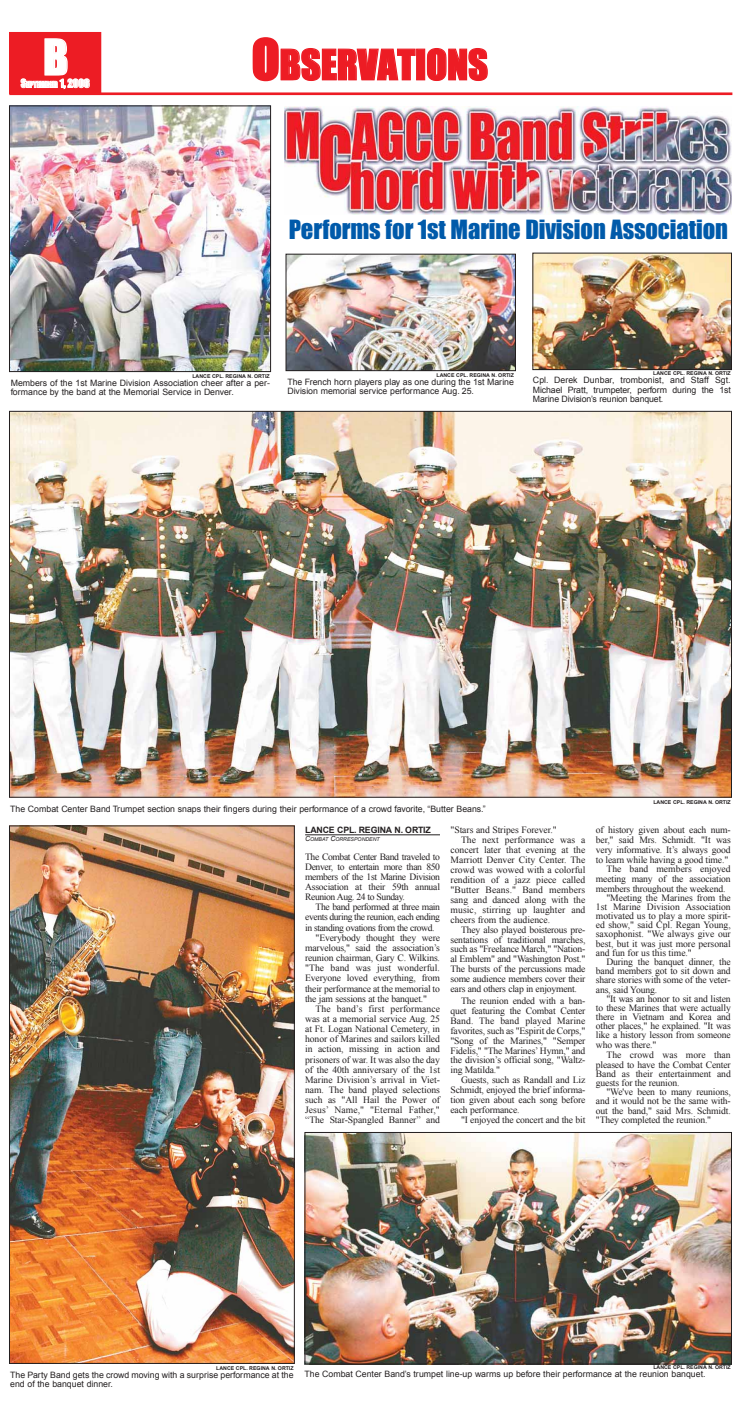
<style>
.page{position:relative;width:741px;height:1418px;background:#fff}
.page>*{position:absolute;margin:0;border:0;box-sizing:border-box;transform-origin:0 0}
.t1{font:45.5px "Impact";color:#fff}
.t2{font:38.68px "Impact";letter-spacing:-.005em;color:#ed1c24}
.t3{font:24.5px "Impact";letter-spacing:-.005em;color:#005aaa}
.t4{font:9.62px/10px "Times New Roman";letter-spacing:-.015em;color:#231f20;text-align:justify}
.t5{font:9.62px "Times New Roman";letter-spacing:-.04em;color:#231f20}
.t6{font:9.62px "Times New Roman";letter-spacing:.01em;color:#231f20}
.t7{font:9.62px "Times New Roman";letter-spacing:.005em;color:#231f20}
.t8{font:9.62px "Times New Roman";letter-spacing:.015em;color:#231f20}
.t9{font:8.75px/9.2px "Arial";color:#231f20}
.t10{font:700 8.75px "Arial";letter-spacing:-.015em;color:#231f20}
.t11{font:7.88px "Impact";letter-spacing:-.005em;color:#fff}
.t12{font:700 5.25px "Arial";color:#231f20}
.t13{font:italic 5.25px "Arial";color:#231f20}
.s1{font-size:10.5px}
.s2{font-size:51.62px}
.s3{font-size:7px}
</style>
<div class="page">
<hr style="left:9px;top:92px;width:723px;height:3px;background:#ed1c24">
<div style="left:10px;top:32px;width:91px;height:61px;background:#ed1c24"></div>
<svg style="left:21px;top:38px;width:69px;height:51px"></svg>
<svg style="left:252px;top:37px;width:164px;height:45px"></svg>
<div style="left:416px;top:49px;width:9px;height:31px;border:1px solid #ed1c24"></div>
<svg style="left:426px;top:48px;width:62px;height:33px"></svg>
<hr style="left:305px;top:834px;width:135px;height:1px;background:#231f20">
<img style="left:11px;top:108px;width:257px;height:262px">
<div style="left:9px;top:106px;width:261px;height:266px;border:1px solid #231f20"></div>
<img style="left:306px;top:1134px;width:423px;height:228px">
<div style="left:304px;top:1132px;width:427px;height:232px;border:1px solid #231f20"></div>
<img style="left:11px;top:413px;width:718px;height:382px">
<img style="left:11px;top:827px;width:281px;height:534px">
<div style="left:9px;top:825px;width:285px;height:538px;border:1px solid #231f20"></div>
<img style="left:534px;top:255px;width:195px;height:113px">
<div style="left:532px;top:253px;width:199px;height:117px;border:1px solid #231f20"></div>
<img style="left:288px;top:256px;width:225px;height:113px">
<div style="left:286px;top:254px;width:229px;height:117px;border:1px solid #231f20"></div>
<img style="left:284px;top:106px;width:447px;height:108px">
<h1 class="t1" style="left:43px;top:42px;width:27px">B</h1>
<p class="t11" style="left:21px;top:82px;width:70px"><span class="s1">S</span>EPTEMBER <span class="s1">1, 2006</span></p>
<h2 class="t2" style="left:251px;top:52px;width:238px"><span class="s2">O</span>BSERVATIONS</h2>
<h3 class="t3" style="left:288px;top:222px;width:440px">Performs for 1st Marine Division Association</h3>
<p class="t12" style="left:192px;top:373px;width:79px">LANCE CPL. REGINA N. ORTIZ</p>
<p class="t9" style="left:11px;top:378px;width:260px">Members of the 1st Marine Division Association cheer after a per&shy;formance by the band at the Memorial Service in Denver.</p>
<p class="t12" style="left:436px;top:372px;width:79px">LANCE CPL. REGINA N. ORTIZ</p>
<p class="t9" style="left:287px;top:378px;width:228px">The French horn players play as one during the 1st Marine<br>Division memorial service performance Aug. 25.</p>
<p class="t12" style="left:653px;top:370px;width:79px">LANCE CPL. REGINA N. ORTIZ</p>
<p class="t9" style="left:532px;top:376px;width:199px;text-align:justify">Cpl. Derek Dunbar, trombonist, and Staff Sgt.<br>Michael Pratt, trumpeter, perform during the 1st Marine Division’s reunion banquet.</p>
<p class="t9" style="left:10px;top:804px;width:476px">The Combat Center Band Trumpet section snaps their fingers during their performance of a crowd favorite, “Butter Beans.”</p>
<p class="t12" style="left:653px;top:798px;width:79px">LANCE CPL. REGINA N. ORTIZ</p>
<p class="t10" style="left:305px;top:823px;width:127px">LANCE CPL. REGINA N. ORTIZ</p>
<p class="t13" style="left:305px;top:835px;width:76px"><span class="s3">C</span>OMBAT <span class="s3">C</span>ORRESPONDENT</p>
<p class="t4" style="left:305px;top:851px;width:136px">The Combat Center Band traveled to Denver, to entertain more than 850 members of the 1st Marine Division Association at their 59th annual Reunion Aug. 24 to Sunday.</p>
<p class="t5" style="left:315px;top:900px;width:126px">The band performed at three main</p>
<p class="t5" style="left:305px;top:910px;width:136px">events during the reunion, each ending</p>
<p class="t5" style="left:305px;top:921px;width:131px">in standing ovations from the crowd.</p>
<p class="t4" style="left:315px;top:932px;width:126px">"Everybody thought they were</p>
<p class="t4" style="left:305px;top:942px;width:136px">marvelous," said the association’s</p>
<p class="t4" style="left:305px;top:952px;width:136px">reunion chairman, Gary C. Wilkins.</p>
<p class="t7" style="left:305px;top:961px;width:136px">"The band was just wonderful.</p>
<p class="t4" style="left:305px;top:973px;width:136px">Everyone loved everything, from</p>
<p class="t4" style="left:305px;top:983px;width:136px">their performance at the memorial to</p>
<p class="t4" style="left:305px;top:993px;width:123px">the jam sessions at the banquet."</p>
<p class="t6" style="left:315px;top:1002px;width:126px">The band’s first performance</p>
<p class="t4" style="left:305px;top:1013px;width:136px">was at a memorial service Aug. 25</p>
<p class="t4" style="left:305px;top:1023px;width:136px">at Ft. Logan National Cemetery, in</p>
<p class="t4" style="left:305px;top:1034px;width:136px">honor of Marines and sailors killed</p>
<p class="t4" style="left:305px;top:1044px;width:136px">in action, missing in action and</p>
<p class="t4" style="left:305px;top:1054px;width:136px">prisoners of war. It was also the day</p>
<p class="t4" style="left:305px;top:1064px;width:136px">of the 40th anniversary of the 1st</p>
<p class="t4" style="left:305px;top:1074px;width:136px">Marine Division’s arrival in Viet-</p>
<p class="t4" style="left:305px;top:1084px;width:136px">nam. The band played selections</p>
<p class="t4" style="left:305px;top:1094px;width:136px">such as "All Hail the Power of</p>
<p class="t6" style="left:305px;top:1103px;width:136px">Jesus’ Name," "Eternal Father,"</p>
<p class="t4" style="left:305px;top:1115px;width:136px">“The Star-Spangled Banner” and</p>
<p class="t4" style="left:450px;top:824px;width:108px">"Stars and Stripes Forever."</p>
<p class="t7" style="left:461px;top:833px;width:126px">The next performance was a</p>
<p class="t4" style="left:450px;top:844px;width:136px">concert later that evening at the</p>
<p class="t4" style="left:450px;top:854px;width:136px">Marriott Denver City Center. The</p>
<p class="t4" style="left:450px;top:864px;width:136px">crowd was wowed with a colorful</p>
<p class="t4" style="left:450px;top:874px;width:136px">rendition of a jazz piece called</p>
<p class="t8" style="left:450px;top:883px;width:136px">"Butter Beans." Band members</p>
<p class="t4" style="left:450px;top:894px;width:136px">sang and danced along with the</p>
<p class="t6" style="left:450px;top:903px;width:136px">music, stirring up laughter and</p>
<p class="t4" style="left:450px;top:914px;width:101px">cheers from the audience.</p>
<p class="t4" style="left:461px;top:924px;width:126px">They also played boisterous pre-</p>
<p class="t4" style="left:450px;top:934px;width:136px">sentations of traditional marches,</p>
<p class="t4" style="left:450px;top:944px;width:136px">such as "Freelance March," "Nation-</p>
<p class="t4" style="left:450px;top:954px;width:136px">al Emblem" and "Washington Post."</p>
<p class="t4" style="left:450px;top:964px;width:136px">The bursts of the percussions made</p>
<p class="t4" style="left:450px;top:974px;width:136px">some audience members cover their</p>
<p class="t4" style="left:450px;top:984px;width:128px">ears and others clap in enjoyment.</p>
<p class="t4" style="left:450px;top:995px;width:136px;text-indent:11px">The reunion ended with a ban&shy;quet featuring the Combat Center Band. The band played Marine favorites, such as "Espirit de Corps," "Song of the Marines," "Semper Fidelis," "The Marines’ Hymn," and the division’s official song, "Waltz&shy;ing Matilda."</p>
<p class="t4" style="left:450px;top:1075px;width:136px;text-indent:11px">Guests, such as Randall and Liz Schmidt, enjoyed the brief informa&shy;tion given about each song before each performance.</p>
<p class="t4" style="left:461px;top:1115px;width:126px">"I enjoyed the concert and the bit</p>
<p class="t4" style="left:595px;top:824px;width:136px">of history given about each num-</p>
<p class="t4" style="left:595px;top:834px;width:136px">ber," said Mrs. Schmidt. "It was</p>
<p class="t4" style="left:595px;top:844px;width:136px">very informative. It’s always good</p>
<p class="t4" style="left:595px;top:854px;width:134px">to learn while having a good time."</p>
<p class="t7" style="left:606px;top:862px;width:126px">The band members enjoyed</p>
<p class="t4" style="left:595px;top:873px;width:136px">meeting many of the association</p>
<p class="t4" style="left:595px;top:883px;width:131px">members throughout the weekend.</p>
<p class="t4" style="left:606px;top:892px;width:126px">"Meeting the Marines from the</p>
<p class="t4" style="left:595px;top:901px;width:136px">1st Marine Division Association</p>
<p class="t4" style="left:595px;top:910px;width:136px">motivated us to play a more spirit-</p>
<p class="t4" style="left:595px;top:920px;width:136px">ed show," said Cpl. Regan Young,</p>
<p class="t4" style="left:595px;top:929px;width:136px">saxophonist. "We always give our</p>
<p class="t4" style="left:595px;top:938px;width:136px">best, but it was just more personal</p>
<p class="t4" style="left:595px;top:947px;width:97px">and fun for us this time."</p>
<p class="t4" style="left:606px;top:956px;width:126px">During the banquet dinner, the</p>
<p class="t4" style="left:595px;top:965px;width:136px">band members got to sit down and</p>
<p class="t4" style="left:595px;top:975px;width:136px">share stories with some of the veter-</p>
<p class="t4" style="left:595px;top:984px;width:63px">ans, said Young.</p>
<p class="t4" style="left:606px;top:993px;width:126px">"It was an honor to sit and listen</p>
<p class="t4" style="left:595px;top:1002px;width:136px">to these Marines that were actually</p>
<p class="t4" style="left:595px;top:1011px;width:136px">there in Vietnam and Korea and</p>
<p class="t4" style="left:595px;top:1021px;width:136px">other places," he explained. "It was</p>
<p class="t4" style="left:595px;top:1030px;width:136px">like a history lesson from someone</p>
<p class="t4" style="left:595px;top:1039px;width:62px">who was there."</p>
<p class="t4" style="left:595px;top:1050px;width:136px;line-height:9.2px;text-indent:11px">The crowd was more than pleased to have the Combat Center Band as their entertainment and guests for the reunion.</p>
<p class="t4" style="left:595px;top:1087px;width:136px;line-height:9.2px;text-indent:11px">"We've been to many reunions, and it would not be the same with&shy;out the band," said Mrs. Schmidt. "They completed the reunion."</p>
<p class="t12" style="left:216px;top:1364px;width:79px">LANCE CPL. REGINA N. ORTIZ</p>
<p class="t9" style="left:10px;top:1370px;width:285px">The Party Band gets the crowd moving with a surprise performance at the end of the banquet dinner.</p>
<p class="t12" style="left:653px;top:1363px;width:79px">LANCE CPL. REGINA N. ORTIZ</p>
<p class="t9" style="left:304px;top:1369px;width:402px">The Combat Center Band’s trumpet line-up warms up before their performance at the reunion banquet.</p>
</div>
